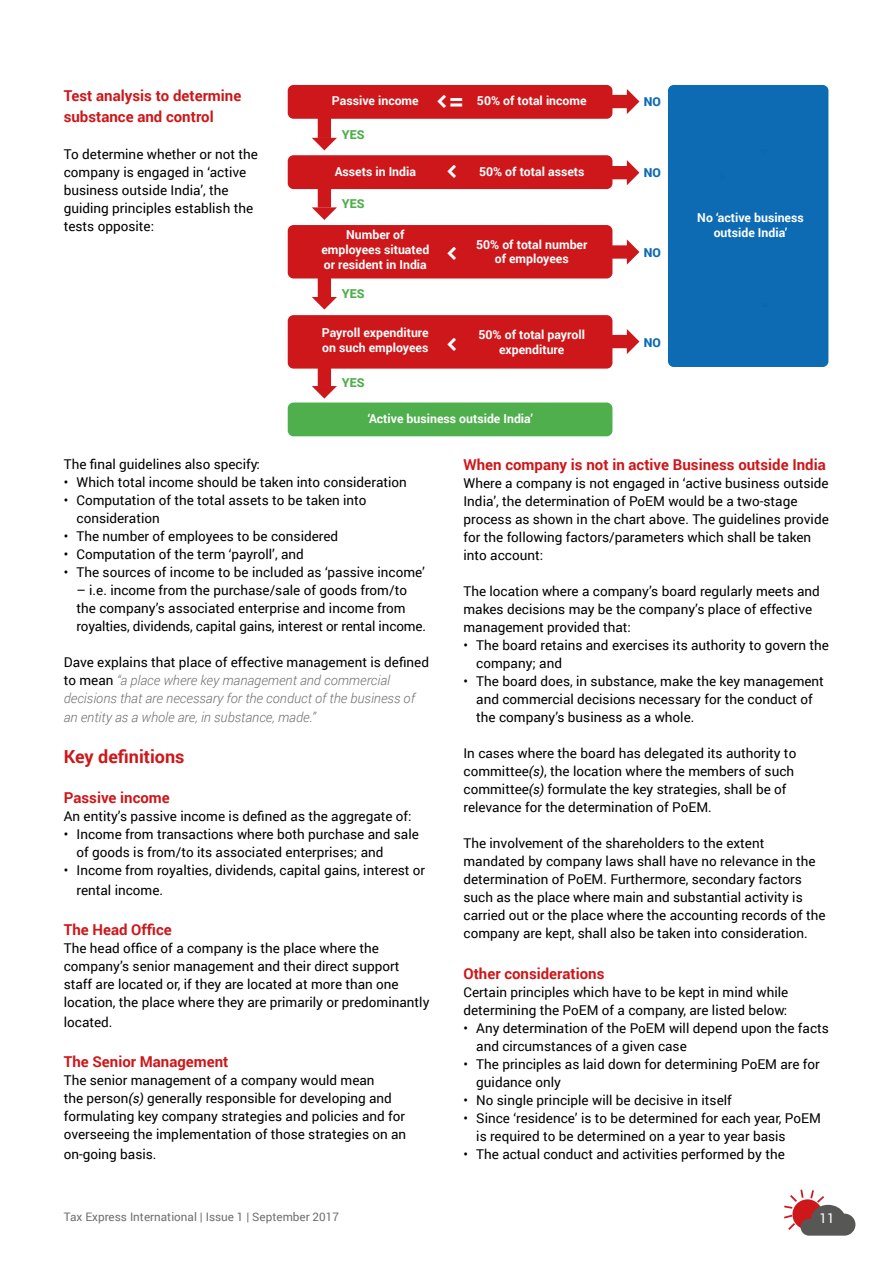
<style>
.page{position:relative;width:893px;height:1263px;background:#fff}
.page>*{position:absolute;margin:0;border:0;box-sizing:border-box;transform-origin:0 0}
.t1{font:700 26.55px "Roboto";color:#fff}
.t2{font:700 18px "Roboto";color:#cd171a}
.t3{font:700 15px/21px "Roboto";color:#cd171a}
.t4{font:13.5px/18px "Roboto";color:#000}
.t5{font:italic 300 13.5px/18px "Roboto";color:#706f6f}
.t6{font:13.5px "Roboto";color:#fff}
.t7{font:700 12.3px/14.7px "Roboto";color:#fff;text-align:center}
.t8{font:900 12.3px "Roboto";color:#4faf4d}
.t9{font:900 12.3px "Roboto";color:#0d6bb4}
.t10{font:11.7px "Roboto";color:#706f6f}
.s1{font-weight:400;font-style:normal;color:#000}
.s2{font-style:italic}
</style>
<div class="page">
<svg style="left:784px;top:1189px;width:71px;height:46px"></svg>
<div style="left:288px;top:315px;width:324px;height:54px;background:#cd171a;border-radius:6px"></div>
<div style="left:288px;top:85px;width:324px;height:34px;background:#cd171a;border-radius:6px"></div>
<div style="left:288px;top:155px;width:324px;height:34px;background:#cd171a;border-radius:6px"></div>
<div style="left:288px;top:225px;width:324px;height:53px;background:#cd171a;border-radius:6px"></div>
<div style="left:288px;top:402px;width:324px;height:34px;background:#4faf4d;border-radius:6px"></div>
<div style="left:668px;top:85px;width:160px;height:282px;background:#0d6bb4;border-radius:6px"></div>
<svg style="left:627px;top:89px;width:12px;height:25px"></svg>
<div style="left:607px;top:95px;width:20px;height:13px;background:#cd171a"></div>
<svg style="left:312px;top:138px;width:25px;height:12px"></svg>
<div style="left:318px;top:118px;width:13px;height:20px;background:#cd171a"></div>
<svg style="left:312px;top:207px;width:25px;height:13px"></svg>
<div style="left:318px;top:188px;width:13px;height:20px;background:#cd171a"></div>
<svg style="left:312px;top:297px;width:25px;height:13px"></svg>
<div style="left:318px;top:277px;width:13px;height:20px;background:#cd171a"></div>
<svg style="left:312px;top:386px;width:25px;height:13px"></svg>
<div style="left:318px;top:366px;width:13px;height:20px;background:#cd171a"></div>
<svg style="left:627px;top:160px;width:12px;height:25px"></svg>
<div style="left:607px;top:166px;width:20px;height:13px;background:#cd171a"></div>
<svg style="left:627px;top:239px;width:12px;height:26px"></svg>
<div style="left:607px;top:245px;width:20px;height:14px;background:#cd171a"></div>
<svg style="left:627px;top:329px;width:12px;height:25px"></svg>
<div style="left:607px;top:335px;width:20px;height:13px;background:#cd171a"></div>
<p class="t3" style="left:64px;top:84px;width:179px">Test analysis to determine substance and control</p>
<p class="t4" style="left:64px;top:145px;width:196px">To determine whether or not the company is engaged in ‘active business outside India’, the guiding principles establish the tests opposite:</p>
<p class="t7" style="left:332px;top:93px;width:88px">Passive income</p>
<p class="t8" style="left:342px;top:126px;width:24px">YES</p>
<p class="t7" style="left:335px;top:164px;width:83px">Assets in India</p>
<p class="t8" style="left:342px;top:195px;width:24px">YES</p>
<h1 class="t1" style="left:449px;top:82px;width:17px">=</h1>
<p class="t7" style="left:477px;top:93px;width:111px">50% of total income</p>
<p class="t7" style="left:479px;top:164px;width:107px">50% of total assets</p>
<p class="t7" style="left:321px;top:227px;width:109px">Number of employees situated or resident in India</p>
<p class="t7" style="left:476px;top:236px;width:113px">50% of total number of employees</p>
<p class="t8" style="left:342px;top:285px;width:24px">YES</p>
<p class="t7" style="left:322px;top:325px;width:108px;text-align:left">Payroll expenditure on such employees</p>
<p class="t7" style="left:478px;top:327px;width:108px">50% of total payroll expenditure</p>
<p class="t8" style="left:342px;top:374px;width:24px">YES</p>
<p class="t7" style="left:368px;top:411px;width:167px">‘Active business outside India’</p>
<p class="t9" style="left:644px;top:93px;width:19px">NO</p>
<p class="t9" style="left:644px;top:164px;width:19px">NO</p>
<p class="t9" style="left:644px;top:244px;width:19px">NO</p>
<p class="t9" style="left:644px;top:334px;width:19px">NO</p>
<p class="t7" style="left:697px;top:210px;width:108px">No ‘active business outside India’</p>
<p class="t4" style="left:64px;top:454px;width:198px">The final guidelines also specify:</p>
<p class="t4" style="left:64px;top:472px;width:345px">• Which total income should be taken into consideration</p>
<p class="t4" style="left:77px;top:490px;width:292px;text-indent:-13px">• Computation of the total assets to be taken into consideration</p>
<p class="t4" style="left:64px;top:526px;width:276px">• The number of employees to be considered</p>
<p class="t4" style="left:64px;top:544px;width:242px">• Computation of the term ‘payroll’, and</p>
<p class="t4" style="left:64px;top:562px;width:363px">• The sources of income to be included as ‘passive income’</p>
<p class="t4" style="left:77px;top:580px;width:351px">– i.e. income from the purchase/sale of goods from/to the company’s associated enterprise and income from royalties, dividends, capital gains, interest or rental income.</p>
<p class="t5" style="left:64px;top:652px;width:367px"><span class="s1">Dave explains that place of effective management is defined to mean</span> “a place where key management and commercial decisions that are necessary for the conduct of the business of</p>
<p class="t5" style="left:64px;top:708px;width:253px">an entity as a whole are, in substance, made.”</p>
<h2 class="t2" style="left:64px;top:744px;width:122px">Key definitions</h2>
<p class="t3" style="left:64px;top:787px;width:108px">Passive income</p>
<p class="t4" style="left:64px;top:807px;width:349px">An entity’s passive income is defined as the aggregate of:</p>
<p class="t4" style="left:77px;top:825px;width:344px;text-indent:-13px">• Income from transactions where both purchase and sale of goods is from/to its associated enterprises; and</p>
<p class="t4" style="left:77px;top:860px;width:350px;line-height:19.5px;text-indent:-13px">• Income from royalties, dividends, capital gains, interest or rental income.</p>
<p class="t3" style="left:64px;top:919px;width:109px">The Head Office</p>
<p class="t4" style="left:64px;top:939px;width:367px">The head office of a company is the place where the company’s senior management and their direct support staff are located or, if they are located at more than one location, the place where they are primarily or predominantly</p>
<p class="t4" style="left:64px;top:1012px;width:50px">located.</p>
<p class="t3" style="left:64px;top:1051px;width:166px">The Senior Management</p>
<p class="t4" style="left:64px;top:1071px;width:344px">The senior management of a company would mean<br>the person<span class="s2">(s)</span> generally responsible for developing and formulating key company strategies and policies and for overseeing the implementation of those strategies on an</p>
<p class="t4" style="left:64px;top:1144px;width:94px">on-going basis.</p>
<p class="t3" style="left:463px;top:454px;width:364px">When company is not in active Business outside India</p>
<p class="t4" style="left:463px;top:474px;width:367px">Where a company is not engaged in ‘active business outside India’, the determination of PoEM would be a two-stage process as shown in the chart above. The guidelines provide for the following factors/parameters which shall be taken into account:</p>
<p class="t4" style="left:463px;top:582px;width:358px">The location where a company’s board regularly meets and makes decisions may be the company’s place of effective management provided that:</p>
<p class="t4" style="left:476px;top:636px;width:354px;text-indent:-13px">• The board retains and exercises its authority to govern the company; and</p>
<p class="t4" style="left:476px;top:672px;width:349px;text-indent:-13px">• The board does, in substance, make the key management and commercial decisions necessary for the conduct of the company’s business as a whole.</p>
<p class="t4" style="left:463px;top:744px;width:334px">In cases where the board has delegated its authority to committee<span class="s2">(s)</span>, the location where the members of such committee<span class="s2">(s)</span> formulate the key strategies, shall be of relevance for the determination of PoEM.</p>
<p class="t4" style="left:463px;top:834px;width:364px">The involvement of the shareholders to the extent mandated by company laws shall have no relevance in the determination of PoEM. Furthermore, secondary factors such as the place where main and substantial activity is carried out or the place where the accounting records of the company are kept, shall also be taken into consideration.</p>
<p class="t3" style="left:463px;top:962px;width:142px">Other considerations</p>
<p class="t4" style="left:463px;top:983px;width:326px">Certain principles which have to be kept in mind while determining the PoEM of a company, are listed below:</p>
<p class="t4" style="left:476px;top:1019px;width:354px;text-indent:-13px">• Any determination of the PoEM will depend upon the facts and circumstances of a given case</p>
<p class="t4" style="left:476px;top:1054px;width:345px;text-indent:-13px">• The principles as laid down for determining PoEM are for guidance only</p>
<p class="t4" style="left:463px;top:1090px;width:270px">• No single principle will be decisive in itself</p>
<p class="t4" style="left:476px;top:1108px;width:346px;text-indent:-13px">• Since ‘residence’ is to be determined for each year, PoEM is required to be determined on a year to year basis</p>
<p class="t4" style="left:463px;top:1144px;width:323px">• The actual conduct and activities performed by the</p>
<p class="t10" style="left:64px;top:1209px;width:277px">Tax Express International | Issue 1 | September 2017</p>
<p class="t6" style="left:819px;top:1209px;width:17px">11</p>
</div>
